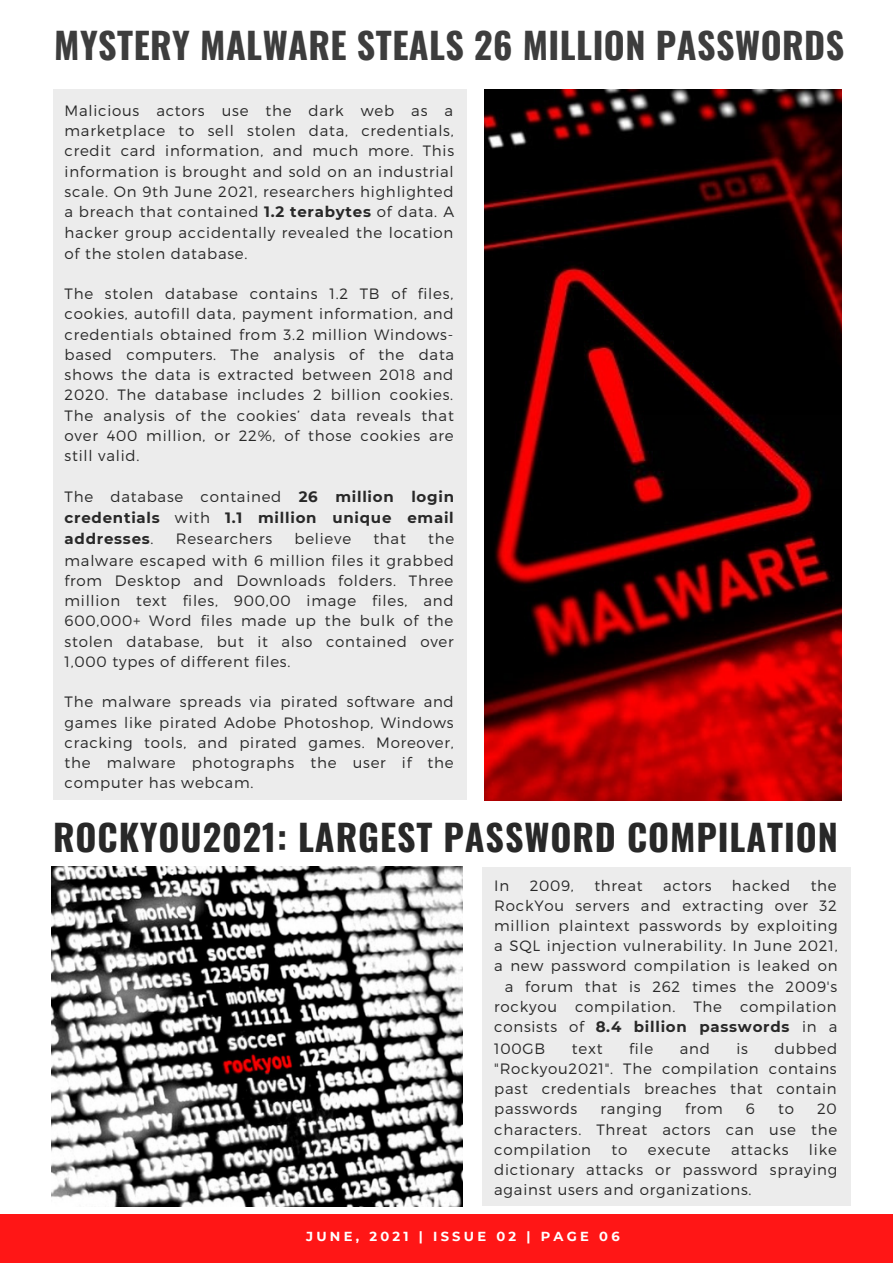
<style>
.page{position:relative;width:893px;height:1264px;background:#fff}
.page>*{position:absolute;margin:0;border:0;box-sizing:border-box;transform-origin:0 0}
.t1{font:700 36px "Oswald";letter-spacing:.025em;color:#282828}
.t2{font:700 36px "Oswald";letter-spacing:.015em;color:#3d3d3d}
.t3{font:300 15px/20.2px "Montserrat";letter-spacing:.05em;color:#282828;text-align:justify}
.t4{font:700 15px/21.3px "Montserrat";letter-spacing:.05em;color:#282828;text-align:justify}
.t5{font:700 13.05px "Montserrat";letter-spacing:.25em;color:#fff}
.s1{font-weight:700}
.s2{font-weight:300}
</style>
<div class="page">
<div style="left:0;top:1214px;width:892px;height:48px;background:#ff1616"></div>
<div style="left:53px;top:89px;width:413px;height:710px;background:#ececec"></div>
<img style="left:485px;top:89px;width:356px;height:711px">
<img style="left:52px;top:866px;width:410px;height:340px">
<div style="left:482px;top:866px;width:368px;height:339px;background:#ececec"></div>
<h1 class="t2" style="left:54px;top:17px;width:791px">MYSTERY MALWARE STEALS 26 MILLION PASSWORDS</h1>
<p class="t3" style="left:65px;top:99px;width:391px">Malicious actors use the dark web as a marketplace to sell stolen data, credentials, credit card information, and much more. This information is brought and sold on an industrial scale. On 9th June 2021, researchers highlighted a breach that contained <span class="s1">1.2 terabytes</span> of data. A hacker group accidentally revealed the location of the stolen database.</p>
<p class="t3" style="left:65px;top:283px;width:391px">The stolen database contains 1.2 TB of files, cookies, autofill data, payment information, and credentials obtained from 3.2 million Windows&shy;based computers. The analysis of the data shows the data is extracted between 2018 and 2020. The database includes 2 billion cookies.<br>The analysis of the cookies’ data reveals that over 400 million, or 22%, of those cookies are still valid.</p>
<p class="t4" style="left:65px;top:485px;width:391px"><span class="s2">The database contained</span> 26 million login credentials <span class="s2">with</span> 1.1 million unique email addresses<span class="s2">.</span></p>
<p class="t3" style="left:65px;top:528px;width:391px;text-indent:363px">the malware escaped with 6 million files it grabbed from Desktop and Downloads folders. Three million text files, 900,00 image files, and 600,000+ Word files made up the bulk of the stolen database, but it also contained over 1,000 types of different files.</p>
<p class="t3" style="left:65px;top:691px;width:391px">The malware spreads via pirated software and games like pirated Adobe Photoshop, Windows cracking tools, and pirated games. Moreover, the malware photographs the user if the computer has webcam.</p>
<h1 class="t1" style="left:53px;top:809px;width:786px">ROCKYOU2021: LARGEST PASSWORD COMPILATION</h1>
<p class="t3" style="left:176px;top:528px;width:98px">Researchers</p>
<p class="t3" style="left:294px;top:528px;width:58px">believe</p>
<p class="t3" style="left:373px;top:528px;width:34px">that</p>
<p class="t3" style="left:494px;top:874px;width:16px">In</p>
<p class="t3" style="left:529px;top:874px;width:46px">2009,</p>
<p class="t3" style="left:594px;top:874px;width:50px">threat</p>
<p class="t3" style="left:663px;top:874px;width:50px">actors</p>
<p class="t3" style="left:731px;top:874px;width:60px">hacked</p>
<p class="t3" style="left:810px;top:874px;width:28px">the</p>
<p class="t3" style="left:494px;top:894px;width:344px">RockYou servers and extracting over 32</p>
<p class="t3" style="left:494px;top:914px;width:345px">million plaintext passwords by exploiting</p>
<p class="t3" style="left:494px;top:935px;width:345px">a SQL injection vulnerability. In June 2021,</p>
<p class="t3" style="left:494px;top:955px;width:345px">a new password compilation is leaked on</p>
<p class="t3" style="left:504px;top:975px;width:334px">a forum that is 262 times the 2009's</p>
<p class="t3" style="left:494px;top:995px;width:344px">rockyou compilation. The compilation</p>
<p class="t4" style="left:494px;top:1016px;width:345px"><span class="s2">consists of</span> 8.4 billion passwords <span class="s2">in a</span></p>
<p class="t3" style="left:494px;top:1037px;width:53px">100GB</p>
<p class="t3" style="left:572px;top:1037px;width:32px">text</p>
<p class="t3" style="left:629px;top:1037px;width:26px">file</p>
<p class="t3" style="left:679px;top:1037px;width:32px">and</p>
<p class="t3" style="left:736px;top:1037px;width:13px">is</p>
<p class="t3" style="left:494px;top:1037px;width:344px;text-indent:280px">dubbed "Rockyou2021". The compilation contains past credentials breaches that contain passwords</p>
<p class="t3" style="left:600px;top:1098px;width:63px">ranging</p>
<p class="t3" style="left:685px;top:1098px;width:39px">from</p>
<p class="t3" style="left:745px;top:1098px;width:11px">6</p>
<p class="t3" style="left:778px;top:1098px;width:17px">to</p>
<p class="t3" style="left:494px;top:1098px;width:344px;text-indent:323px">20 characters. Threat actors can use the compilation</p>
<p class="t3" style="left:494px;top:1138px;width:344px;text-indent:315px">like dictionary attacks or password spraying against users and organizations.</p>
<p class="t5" style="left:306px;top:1228px;width:315px">JUNE, 2021 | ISSUE 02 | PAGE 06</p>
<p class="t3" style="left:611px;top:1138px;width:17px">to</p>
<p class="t3" style="left:647px;top:1138px;width:64px">execute</p>
<p class="t3" style="left:731px;top:1138px;width:59px">attacks</p>
</div>
